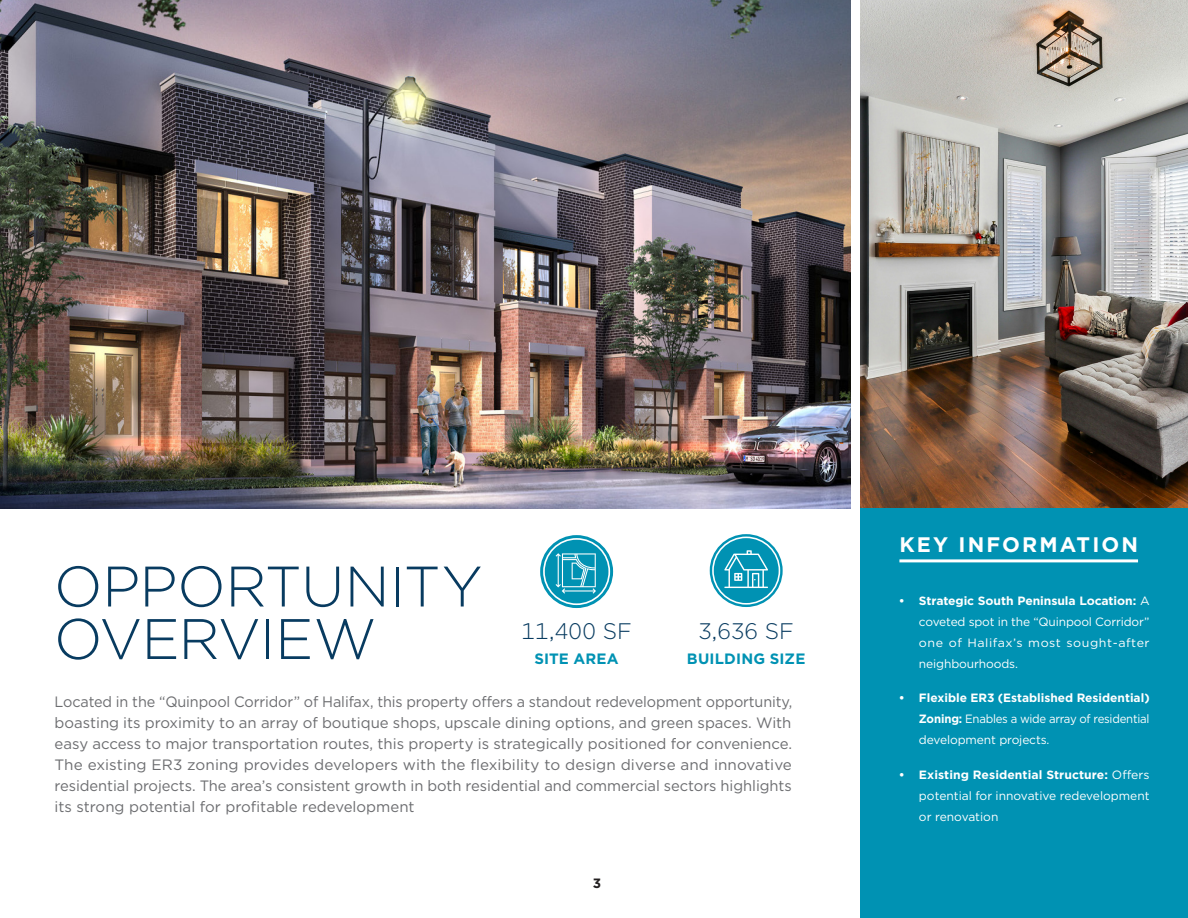
<style>
.page{position:relative;width:1188px;height:918px;background:#fff}
.page>*{position:absolute;margin:0;border:0;box-sizing:border-box;transform-origin:0 0}
.Page_Headline{font:300 57px/52.5px "Gotham";letter-spacing:-.01em;color:#083b60}
.Page_Headline-2{font:300 22.5px "Gotham";letter-spacing:.005em;color:#083b60}
.Paragraph_Headline_-_white{font:700 21px "Gotham";letter-spacing:.1em;color:#fff}
.Body_Copy___standard{font:15px/21px "Gotham";color:#6c6d70;text-align:justify;scale:.96 1}
.Page_Headline-3{font:700 15px "Gotham";letter-spacing:.015em;color:#0092b3}
.t1{font:700 13.5px "Gotham";color:#231f20}
.t2{font:12px/21px "Gotham";letter-spacing:-.01em;color:#fff;text-align:justify}
.t3{font:12px/21px "Gotham";letter-spacing:-.01em;color:#fff;text-align:justify;scale:.95 1}
.s1{font-weight:700}
</style>
<div class="page">
<img style="left:860px;top:0;width:328px;height:509px">
<img style="left:0;top:0;width:850px;height:509px">
<div style="left:860px;top:509px;width:328px;height:409px;background:#0092b3"></div>
<svg style="left:540px;top:535px;width:73px;height:73px"></svg>
<svg style="left:543px;top:538px;width:67px;height:67px"></svg>
<svg style="left:710px;top:534px;width:73px;height:73px"></svg>
<svg style="left:712px;top:537px;width:68px;height:68px"></svg>
<hr style="left:899px;top:559px;width:239px;height:3px;background:#fff">
<p class="Page_Headline" style="left:54px;top:559px;width:430px">OPPORTUNITY<br>OVERVIEW</p>
<p class="Page_Headline-2" style="left:521px;top:617px;width:112px">11,400 SF</p>
<p class="Page_Headline-2" style="left:698px;top:617px;width:97px">3,636 SF</p>
<p class="Page_Headline-3" style="left:534px;top:649px;width:86px">SITE AREA</p>
<p class="Page_Headline-3" style="left:687px;top:649px;width:120px">BUILDING SIZE</p>
<p class="Body_Copy___standard" style="left:55px;top:691px;width:770px">Located in the “Quinpool Corridor” of Halifax, this property offers a standout redevelopment opportunity, boasting its proximity to an array of boutique shops, upscale dining options, and green spaces. With easy access to major transportation routes, this property is strategically positioned for convenience.<br>The existing ER3 zoning provides developers with the flexibility to design diverse and innovative residential projects. The area’s consistent growth in both residential and commercial sectors highlights its strong potential for profitable redevelopment</p>
<p class="t1" style="left:593px;top:874px;width:10px">3</p>
<p class="Paragraph_Headline_-_white" style="left:899px;top:531px;width:240px">KEY INFORMATION</p>
<p class="t2" style="left:919px;top:590px;width:232px;text-indent:-20px"><span class="s1">• Strategic South Peninsula Location:</span> A coveted spot in the “Quinpool Corridor” one of Halifax’s most sought-after neighbourhoods.</p>
<p class="t3" style="left:919px;top:687px;width:244px;text-indent:-20px"><span class="s1">• Flexible ER3 (Established Residential)<br>Zoning:</span> Enables a wide array of residential development projects.</p>
<p class="t2" style="left:919px;top:764px;width:232px;text-indent:-20px"><span class="s1">• Existing Residential Structure:</span> Offers potential for innovative redevelopment or renovation</p>
</div>
